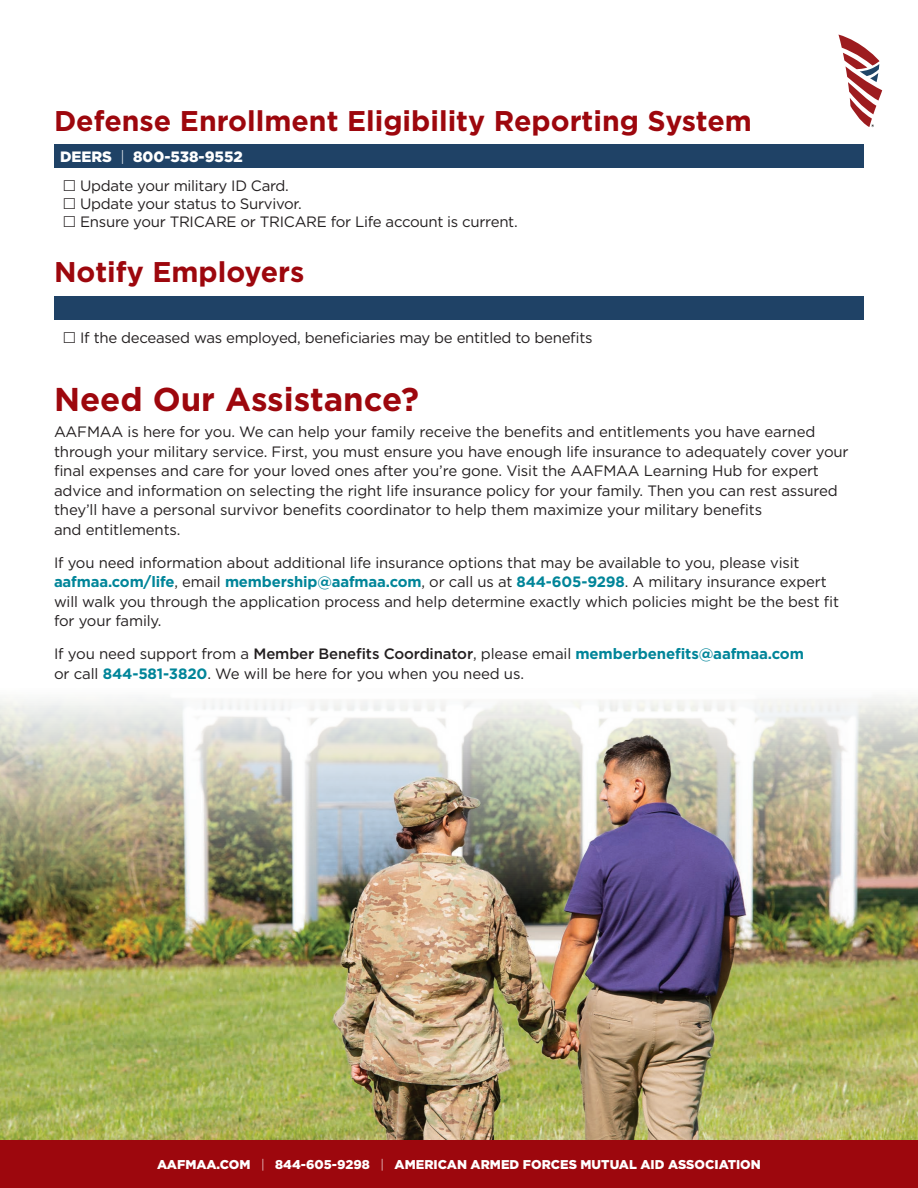
<style>
.page{position:relative;width:918px;height:1188px;background:#fff}
.page>*{position:absolute;margin:0;border:0;box-sizing:border-box;transform-origin:0 0}
.t1{font:700 33px "Gotham";color:#9d070d}
.t2{font:700 28.5px "Gotham";color:#9d070d}
.t3{font:15px/19.5px "Gotham";letter-spacing:-.01em;color:#231f20}
.t4{font:900 12.75px "Gotham";color:#fff}
.s1{font-weight:900;color:#fff}
.s2{font-weight:300;color:#fff}
.s3{font-weight:700;color:#008599}
.s4{font-weight:500}
.s5{font-weight:300}
</style>
<div class="page">
<div style="left:0;top:1140px;width:918px;height:48px;background:#9d070d"></div>
<svg style="left:838px;top:35px;width:45px;height:92px"></svg>
<img style="left:0;top:697px;width:918px;height:443px">
<div style="left:54px;top:296px;width:810px;height:24px;background:#1f4266"></div>
<img style="left:306px;top:697px;width:464px;height:443px">
<div style="left:54px;top:144px;width:810px;height:24px;background:#1f4266"></div>
<h2 class="t2" style="left:54px;top:102px;width:699px">Defense Enrollment Eligibility Reporting System</h2>
<p class="t3" style="left:80px;top:142px;width:210px;line-height:28.8px;text-indent:-20px"><span class="s1">DEERS</span> <span class="s2">|</span> <span class="s1">800-538-9552<br></span>Update your military ID Card.</p>
<p class="t3" style="left:80px;top:195px;width:439px;line-height:18px">Update your status to Survivor.<br>Ensure your TRICARE or TRICARE for Life account is current.</p>
<h2 class="t2" style="left:54px;top:253px;width:252px">Notify Employers</h2>
<p class="t3" style="left:80px;top:328px;width:514px">If the deceased was employed, beneficiaries may be entitled to benefits</p>
<h1 class="t1" style="left:54px;top:378px;width:367px">Need Our Assistance?</h1>
<p class="t3" style="left:54px;top:422px;width:796px">AAFMAA is here for you. We can help your family receive the benefits and entitlements you have earned through your military service. First, you must ensure you have enough life insurance to adequately cover your final expenses and care for your loved ones after you’re gone. Visit the AAFMAA Learning Hub for expert advice and information on selecting the right life insurance policy for your family. Then you can rest assured they’ll have a personal survivor benefits coordinator to help them maximize your military benefits<br>and entitlements.</p>
<p class="t3" style="left:54px;top:553px;width:787px">If you need information about additional life insurance options that may be available to you, please visit <span class="s3">aafmaa.com/life</span>, email <span class="s3">membership@aafmaa.com</span>, or call us at <span class="s3">844-605-9298</span>. A military insurance expert will walk you through the application process and help determine exactly which policies might be the best fit for your family.</p>
<p class="t3" style="left:54px;top:644px;width:751px">If you need support from a <span class="s4">Member Benefits Coordinator</span>, please email <span class="s3">memberbenefits@aafmaa.com </span>or call <span class="s3">844-581-3820</span>. We will be here for you when you need us.</p>
<p class="t4" style="left:157px;top:1156px;width:605px">AAFMAA.COM <span class="s5">|</span> 844-605-9298 <span class="s5">|</span> AMERICAN ARMED FORCES MUTUAL AID ASSOCIATION</p>
</div>
